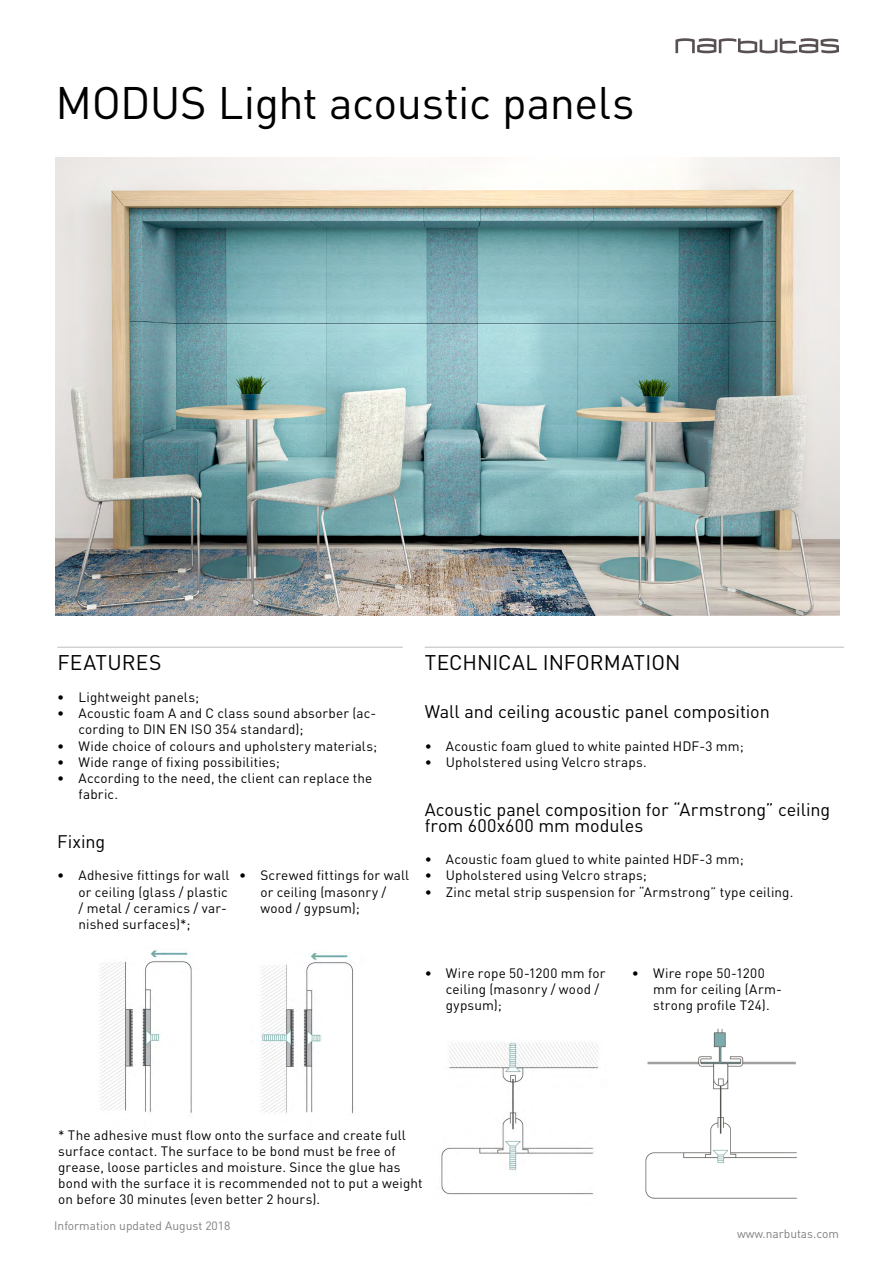
<style>
.page{position:relative;width:893px;height:1263px;background:#fff}
.page>*{position:absolute;margin:0;border:0;box-sizing:border-box;transform-origin:0 0}
.t1{font:45px "DIN Pro";letter-spacing:-.015em;color:#000}
.t2{font:21px "DIN Pro";letter-spacing:.005em;color:#000}
.t3{font:18px/16.2px "DIN Pro";letter-spacing:-.005em;color:#000}
.t4{font:13.5px/16.2px "DIN Pro";letter-spacing:.01em;color:#000}
.t5{font:12px "DIN Pro";color:#808080}
</style>
<div class="page">
<svg style="left:675px;top:38px;width:164px;height:15px"></svg>
<img style="left:56px;top:157px;width:783px;height:459px">
<hr style="left:57px;top:647px;width:346px;height:1px;background:#bebdbc">
<hr style="left:425px;top:647px;width:419px;height:1px;background:#bebdbc">
<img style="left:645px;top:1029px;width:152px;height:170px">
<img style="left:441px;top:1042px;width:157px;height:153px">
<img style="left:100px;top:949px;width:92px;height:164px">
<img style="left:260px;top:953px;width:93px;height:161px">
<h1 class="t1" style="left:56px;top:72px;width:580px">MODUS Light acoustic panels</h1>
<h2 class="t2" style="left:57px;top:648px;width:106px">FEATURES</h2>
<p class="t4" style="left:57px;top:688px;width:143px">• Lightweight panels;</p>
<p class="t4" style="left:79px;top:705px;width:299px;text-indent:-21px">• Acoustic foam A and C class sound absorber (ac&shy;cording to DIN EN ISO 354 standard);</p>
<p class="t4" style="left:57px;top:737px;width:321px">• Wide choice of colours and upholstery materials;</p>
<p class="t4" style="left:57px;top:753px;width:224px">• Wide range of fixing possibilities;</p>
<p class="t4" style="left:79px;top:769px;width:295px;text-indent:-21px">• According to the need, the client can replace the fabric.</p>
<h3 class="t3" style="left:57px;top:832px;width:50px">Fixing</h3>
<p class="t4" style="left:79px;top:867px;width:153px;text-indent:-21px">• Adhesive fittings for wall or ceiling (glass / plastic / metal / ceramics / var&shy;nished surfaces)*;</p>
<p class="t4" style="left:260px;top:867px;width:150px;text-indent:-21px">• Screwed fittings for wall or ceiling (masonry / wood / gypsum);</p>
<h2 class="t2" style="left:425px;top:648px;width:257px">TECHNICAL INFORMATION</h2>
<h3 class="t3" style="left:425px;top:703px;width:347px">Wall and ceiling acoustic panel composition</h3>
<p class="t4" style="left:425px;top:737px;width:321px">• Acoustic foam glued to white painted HDF-3 mm;</p>
<p class="t4" style="left:425px;top:753px;width:223px">• Upholstered using Velcro straps.</p>
<h3 class="t3" style="left:425px;top:800px;width:407px">Acoustic panel composition for “Armstrong” ceiling from 600x600 mm modules</h3>
<p class="t4" style="left:425px;top:850px;width:321px">• Acoustic foam glued to white painted HDF-3 mm;</p>
<p class="t4" style="left:425px;top:867px;width:224px">• Upholstered using Velcro straps;</p>
<p class="t4" style="left:425px;top:883px;width:370px">• Zinc metal strip suspension for “Armstrong” type ceiling.</p>
<p class="t4" style="left:446px;top:964px;width:161px;text-indent:-21px">• Wire rope 50-1200 mm for ceiling (masonry / wood / gypsum);</p>
<p class="t4" style="left:653px;top:964px;width:130px;text-indent:-21px">• Wire rope 50-1200 mm for ceiling (Arm&shy;strong profile T24).</p>
<p class="t4" style="left:58px;top:1126px;width:366px">* The adhesive must flow onto the surface and create full surface contact. The surface to be bond must be free of grease, loose particles and moisture. Since the glue has bond with the surface it is recommended not to put a weight on before 30 minutes (even better 2 hours).</p>
<p class="t5" style="left:54px;top:1218px;width:178px">Information updated August 2018</p>
<p class="t5" style="left:737px;top:1225px;width:104px">www.narbutas.com</p>
</div>
